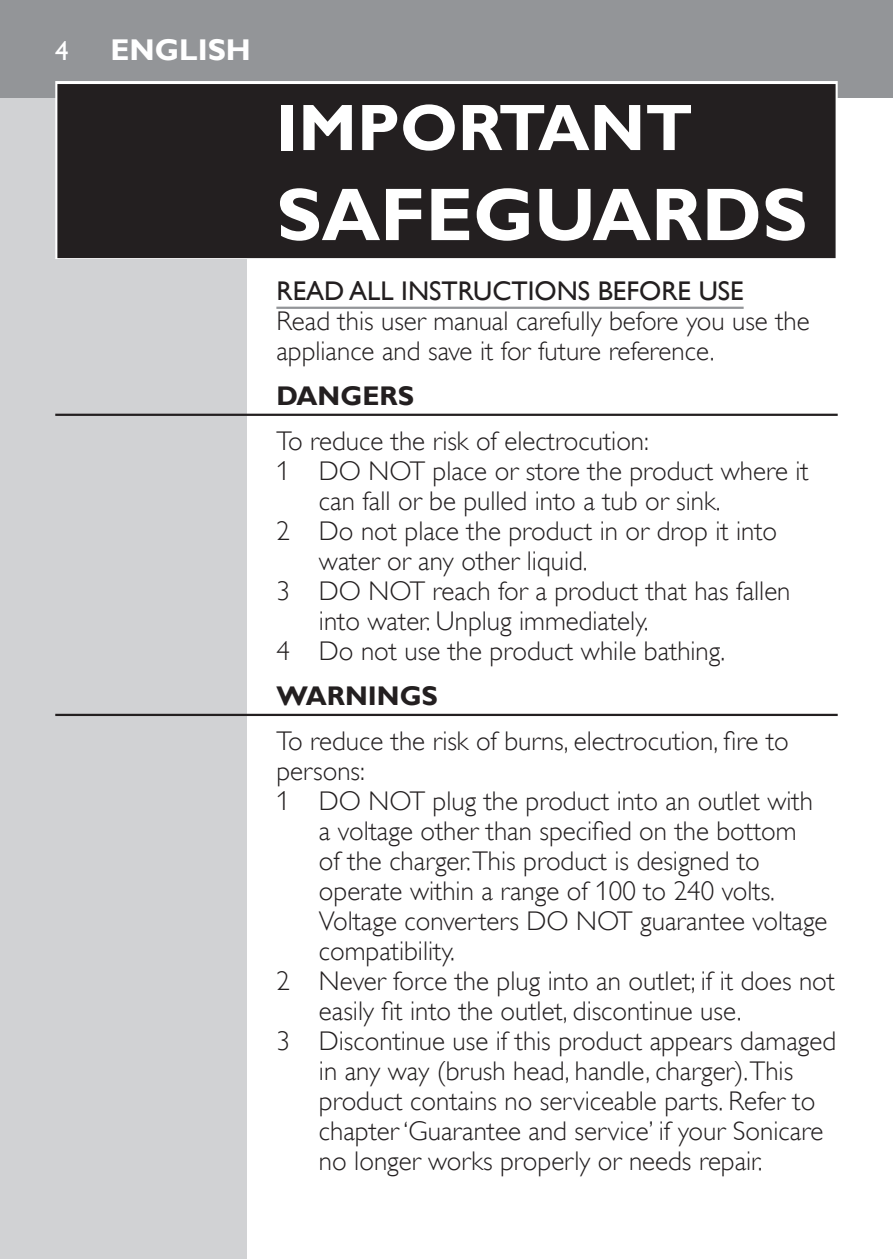
<style>
.page{position:relative;width:893px;height:1259px;background:#fff}
.page>*{position:absolute;margin:0;border:0;box-sizing:border-box;transform-origin:0 0}
.t1{font:700 75px "Gill Sans Alt One WGL";color:#fff}
.t2{font:700 66px "Gill Sans Alt One WGL";color:#fff}
.t3{font:700 30px "Gill Sans Alt One WGL";color:#fff}
.t4{font:27px/30px "Gill Sans Alt One WGL Light";color:#231f20}
.t5{font:27px "Gill Sans Alt One WGL";color:#231f20}
.t6{font:700 27px "Gill Sans Alt One WGL";color:#231f20}
.t7{font:27px "Gill Sans Alt One WGL";color:#fff}
</style>
<div class="page">
<hr style="left:892px;top:98px;width:1px;height:1161px;background:#d1d2d4">
<div style="left:0;top:98px;width:247px;height:1161px;background:#d1d2d4"></div>
<div style="left:0;top:0;width:893px;height:98px;background:#939598"></div>
<div style="left:55px;top:81px;width:783px;height:210px;background:#fff"></div>
<div style="left:57px;top:84px;width:779px;height:174px;background:#231f20"></div>
<hr style="left:276px;top:307px;width:468px;height:2px;background:#939598">
<hr style="left:55px;top:414px;width:783px;height:2px;background:#231f20">
<hr style="left:55px;top:714px;width:783px;height:2px;background:#231f20">
<div style="left:0;top:260px;width:247px;height:128px;background:#d1d2d4"></div>
<p class="t7" style="left:55px;top:32px;width:15px">4</p>
<p class="t3" style="left:111px;top:29px;width:142px">ENGLISH</p>
<h2 class="t2" style="left:276px;top:83px;width:418px">IMPORTANT</h2>
<h1 class="t1" style="left:276px;top:163px;width:532px">SAFEGUARDS</h1>
<p class="t5" style="left:276px;top:272px;width:469px">READ ALL INSTRUCTIONS BEFORE USE</p>
<p class="t4" style="left:276px;top:306px;width:535px">Read this user manual carefully before you use the appliance and save it for future reference.</p>
<p class="t6" style="left:276px;top:377px;width:139px">DANGERS</p>
<p class="t4" style="left:276px;top:426px;width:374px">To reduce the risk of electrocution:</p>
<p class="t4" style="left:276px;top:456px;width:534px">1 DO NOT place or store the product where it</p>
<p class="t4" style="left:319px;top:486px;width:403px">can fall or be pulled into a tub or sink.</p>
<p class="t4" style="left:276px;top:516px;width:502px">2 Do not place the product in or drop it into</p>
<p class="t4" style="left:319px;top:546px;width:270px">water or any other liquid.</p>
<p class="t4" style="left:276px;top:576px;width:516px">3 DO NOT reach for a product that has fallen</p>
<p class="t4" style="left:319px;top:606px;width:331px">into water. Unplug immediately.</p>
<p class="t4" style="left:276px;top:636px;width:450px">4 Do not use the product while bathing.</p>
<p class="t6" style="left:276px;top:677px;width:163px">WARNINGS</p>
<p class="t4" style="left:276px;top:726px;width:514px">To reduce the risk of burns, electrocution, fire to</p>
<p class="t4" style="left:276px;top:756px;width:90px">persons:</p>
<p class="t4" style="left:276px;top:786px;width:538px">1 DO NOT plug the product into an outlet with</p>
<p class="t4" style="left:319px;top:816px;width:479px">a voltage other than specified on the bottom</p>
<p class="t4" style="left:319px;top:846px;width:442px">of the charger.This product is designed to</p>
<p class="t4" style="left:319px;top:876px;width:458px">operate within a range of 100 to 240 volts.</p>
<p class="t4" style="left:319px;top:906px;width:510px">Voltage converters DO NOT guarantee voltage</p>
<p class="t4" style="left:319px;top:936px;width:137px">compatibility.</p>
<p class="t4" style="left:276px;top:966px;width:560px">2 Never force the plug into an outlet; if it does not</p>
<p class="t4" style="left:319px;top:996px;width:424px">easily fit into the outlet, discontinue use.</p>
<p class="t4" style="left:276px;top:1026px;width:561px">3 Discontinue use if this product appears damaged</p>
<p class="t4" style="left:319px;top:1056px;width:476px">in any way (brush head, handle, charger).This</p>
<p class="t4" style="left:319px;top:1086px;width:498px">product contains no serviceable parts. Refer to</p>
<p class="t4" style="left:319px;top:1116px;width:506px">chapter ‘Guarantee and service’ if your Sonicare</p>
<p class="t4" style="left:319px;top:1146px;width:445px">no longer works properly or needs repair.</p>
</div>
